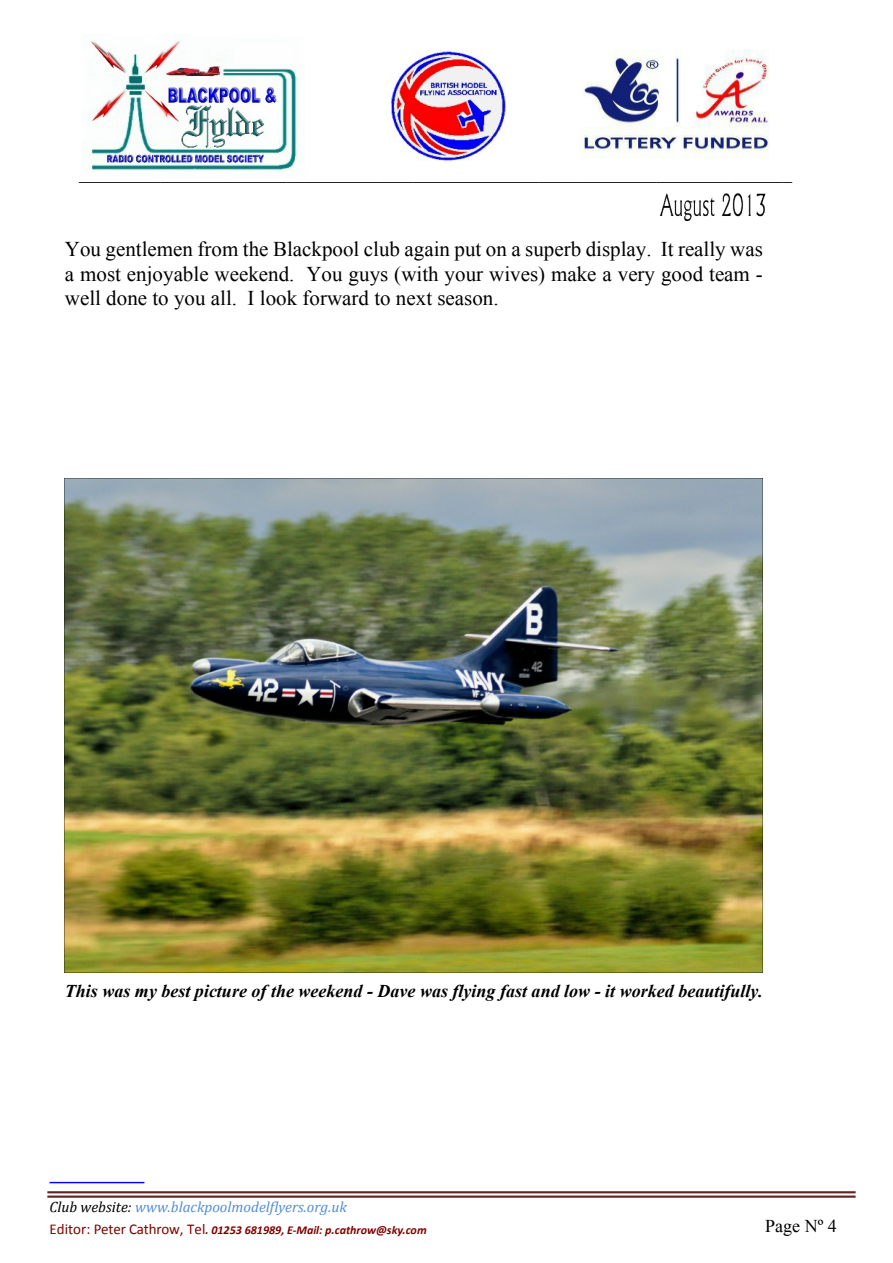
<style>
.page{position:relative;width:893px;height:1263px;background:#fff}
.page>*{position:absolute;margin:0;border:0;box-sizing:border-box;transform-origin:0 0}
.t1{font:21px/24.2px "Times New Roman";color:#000;text-align:justify}
.t2{font:18px "Times New Roman";color:#000}
.t3{font:italic 700 18px "Times New Roman";color:#000}
.t4{font:italic 15px "Cambria";color:#548dd4}
.t5{font:italic 700 12px "Calibri";color:#800000}
.s1{color:#000}
.s2{font-weight:400;font-style:normal;font-size:15px}
</style>
<div class="page">
<img style="left:582px;top:49px;width:188px;height:110px">
<hr style="left:47px;top:1191px;width:809px;height:2px;background:#622423">
<hr style="left:47px;top:1195px;width:809px;height:3px;background:#622423">
<hr style="left:50px;top:1182px;width:94px;height:1px;background:#00f">
<img style="left:660px;top:193px;width:106px;height:28px">
<img style="left:392px;top:51px;width:113px;height:110px">
<img style="left:87px;top:35px;width:218px;height:138px">
<img style="left:65px;top:479px;width:698px;height:493px">
<p class="t2" style="left:79px;top:167px;width:714px">_______________________________________________________________________________</p>
<p class="t1" style="left:65px;top:239px;width:699px">You gentlemen from the Blackpool club again put on a superb display. It really was a most enjoyable weekend. You guys (with your wives) make a very good team - well done to you all. I look forward to next season.</p>
<p class="t3" style="left:65px;top:984px;width:699px">This was my best picture of the weekend - Dave was flying fast and low - it worked beautifully.</p>
<p class="t4" style="left:50px;top:1200px;width:299px"><span class="s1">Club website:</span> www.blackpoolmodelflyers.org.uk</p>
<p class="t5" style="left:50px;top:1225px;width:379px"><span class="s2">Editor: Peter Cathrow, Tel</span>. 01253 681989, E-Mail: p.cathrow@sky.com</p>
<p class="t2" style="left:765px;top:1219px;width:73px">Page Nº 4</p>
</div>
